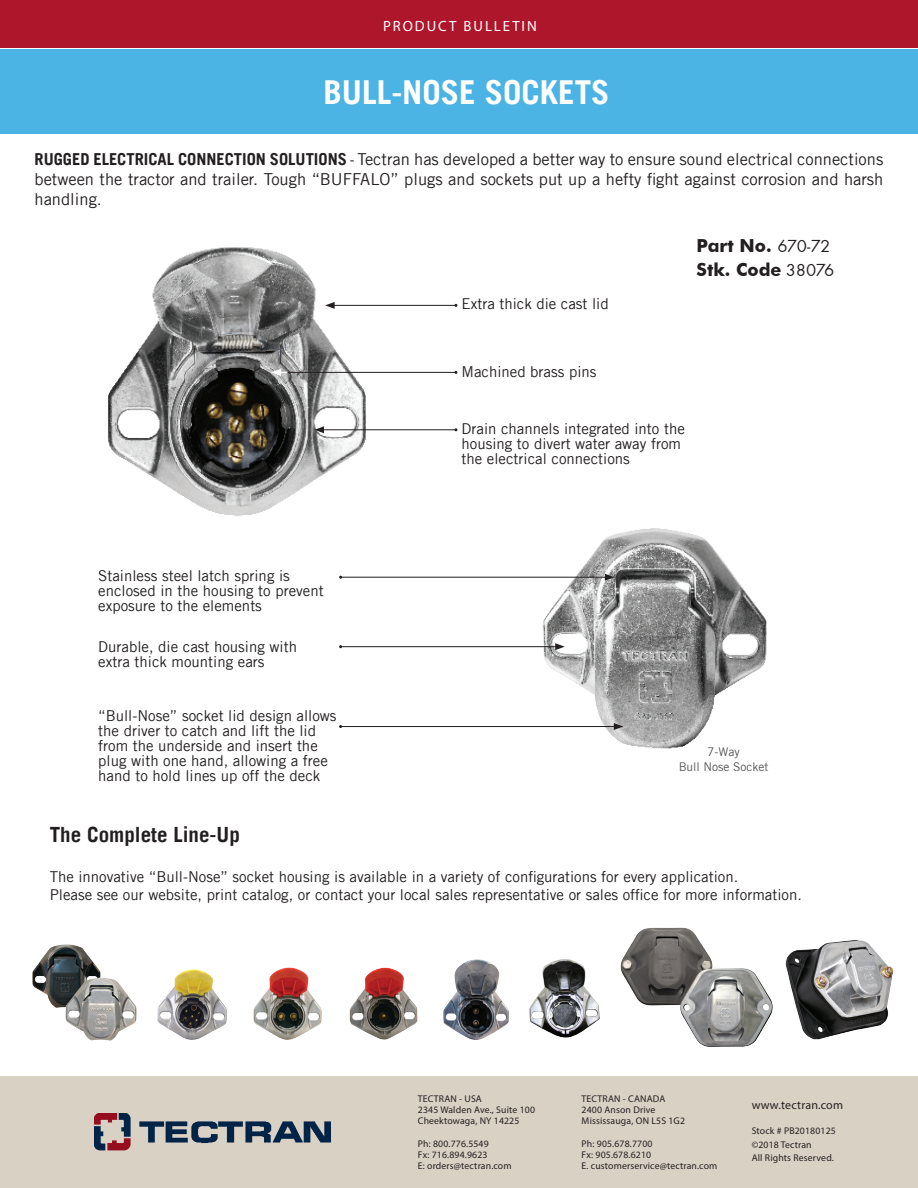
<style>
.page{position:relative;width:918px;height:1188px;background:#fff}
.page>*{position:absolute;margin:0;border:0;box-sizing:border-box;transform-origin:0 0}
.t1{font:700 33px "Trade Gothic LT";color:#fff}
.t2{font:700 21px "Trade Gothic LT";color:#231f20}
.t3{font:700 18px "Futura BT";color:#231f20}
.t4{font:16.5px/19.8px "Trade Gothic LT";color:#231f20;text-align:justify}
.Bulleted_Info_List{font:15px/15px "Trade Gothic LT";color:#231f20}
.t5{font:14.85px "Myriad Pro";letter-spacing:.13em;color:#fff}
.t6{font:12px/14.4px "Trade Gothic LT";color:#231f20;text-align:center}
.t7{font:12px "Myriad Pro";letter-spacing:.015em;color:#231f20}
.t8{font:9.75px "Myriad Pro";letter-spacing:.015em;color:#231f20}
.s1{font-weight:700}
.s2{font-family:"Eurostile"}
.s3{font-family:"Futura";font-weight:400}
</style>
<div class="page">
<div style="left:0;top:50px;width:918px;height:84px;background:#4cb4e5"></div>
<div style="left:0;top:0;width:918px;height:47px;background:#ae172b"></div>
<img style="left:108px;top:247px;width:263px;height:269px">
<hr style="left:322px;top:429px;width:134px;height:1px;background:#231f20">
<svg style="left:314px;top:426px;width:10px;height:7px"></svg>
<hr style="left:332px;top:305px;width:124px;height:1px;background:#231f20">
<svg style="left:325px;top:302px;width:10px;height:7px"></svg>
<img style="left:540px;top:528px;width:227px;height:221px">
<hr style="left:341px;top:726px;width:275px;height:1px;background:#231f20">
<svg style="left:614px;top:723px;width:9px;height:7px"></svg>
<hr style="left:341px;top:577px;width:266px;height:1px;background:#231f20">
<svg style="left:605px;top:574px;width:9px;height:7px"></svg>
<hr style="left:341px;top:646px;width:217px;height:1px;background:#231f20">
<svg style="left:555px;top:643px;width:10px;height:7px"></svg>
<img style="left:620px;top:927px;width:93px;height:79px">
<img style="left:679px;top:967px;width:94px;height:80px">
<img style="left:785px;top:940px;width:109px;height:100px">
<img style="left:253px;top:967px;width:69px;height:73px">
<img style="left:349px;top:967px;width:69px;height:73px">
<img style="left:157px;top:969px;width:70px;height:71px">
<img style="left:443px;top:959px;width:66px;height:81px">
<img style="left:32px;top:944px;width:69px;height:64px">
<img style="left:64px;top:976px;width:73px;height:65px">
<hr style="left:278px;top:372px;width:178px;height:1px;background:#231f20">
<svg style="left:270px;top:369px;width:17px;height:7px"></svg>
<img style="left:529px;top:959px;width:71px;height:79px">
<div style="left:0;top:1076px;width:918px;height:112px;background:#dad1c5"></div>
<img style="left:94px;top:1114px;width:237px;height:37px">
<p class="t5" style="left:383px;top:17px;width:155px">PRODUCT BULLETIN</p>
<p class="t1" style="left:324px;top:72px;width:288px">BULL-NOSE SOCKETS</p>
<p class="t4" style="left:35px;top:149px;width:850px"><span class="s1">RUGGED ELECTRICAL CONNECTION SOLUTIONS</span> <span class="s2">-</span> Tectran has developed a better way to ensure sound electrical connections between the tractor and trailer. Tough “BUFFALO” plugs and sockets put up a hefty fight against corrosion and harsh handling.</p>
<p class="Bulleted_Info_List" style="left:98px;top:568px;width:227px">Stainless steel latch spring is enclosed in the housing to prevent exposure to the elements</p>
<p class="Bulleted_Info_List" style="left:98px;top:639px;width:200px">Durable, die cast housing with extra thick mounting ears</p>
<p class="Bulleted_Info_List" style="left:98px;top:708px;width:240px">“Bull-Nose” socket lid design allows the driver to catch and lift the lid from the underside and insert the plug with one hand, allowing a free hand to hold lines up off the deck</p>
<p class="Bulleted_Info_List" style="left:462px;top:296px;width:149px">Extra thick die cast lid</p>
<p class="t3" style="left:697px;top:235px;width:135px">Part No. <span class="s3">670-72</span></p>
<p class="t3" style="left:697px;top:259px;width:139px">Stk. Code <span class="s3">38076</span></p>
<p class="Bulleted_Info_List" style="left:462px;top:364px;width:136px">Machined brass pins</p>
<p class="Bulleted_Info_List" style="left:462px;top:421px;width:225px">Drain channels integrated into the housing to divert water away from the electrical connections</p>
<p class="t6" style="left:678px;top:745px;width:91px">7-Way<br>Bull Nose Socket</p>
<p class="t2" style="left:50px;top:822px;width:192px">The Complete Line-Up</p>
<p class="Bulleted_Info_List" style="left:50px;top:869px;width:690px">The innovative “Bull-Nose” socket housing is available in a variety of configurations for every application.</p>
<p class="Bulleted_Info_List" style="left:50px;top:887px;width:754px">Please see our website, print catalog, or contact your local sales representative or sales office for more information.</p>
<p class="t8" style="left:418px;top:1092px;width:66px">TECTRAN - USA</p>
<p class="t8" style="left:418px;top:1103px;width:119px">2345 Walden Ave., Suite 100</p>
<p class="t8" style="left:418px;top:1115px;width:103px">Cheektowaga, NY 14225</p>
<p class="t8" style="left:418px;top:1137px;width:72px">Ph: 800.776.5549</p>
<p class="t8" style="left:418px;top:1148px;width:71px">Fx: 716.894.9623</p>
<p class="t8" style="left:418px;top:1160px;width:95px">E: orders@tectran.com</p>
<p class="t8" style="left:582px;top:1092px;width:85px">TECTRAN - CANADA</p>
<p class="t8" style="left:582px;top:1103px;width:75px">2400 Anson Drive</p>
<p class="t8" style="left:582px;top:1115px;width:105px">Mississauga, ON L5S 1G2</p>
<p class="t8" style="left:582px;top:1137px;width:72px">Ph: 905.678.7700</p>
<p class="t8" style="left:582px;top:1148px;width:71px">Fx: 905.678.6210</p>
<p class="t8" style="left:582px;top:1160px;width:137px">E. customerservice@tectran.com</p>
<p class="t7" style="left:752px;top:1098px;width:93px">www.tectran.com</p>
<p class="t8" style="left:752px;top:1125px;width:86px">Stock # PB20180125</p>
<p class="t8" style="left:752px;top:1138px;width:62px">©2018 Tectran</p>
<p class="t8" style="left:752px;top:1152px;width:84px">All Rights Reserved.</p>
</div>
